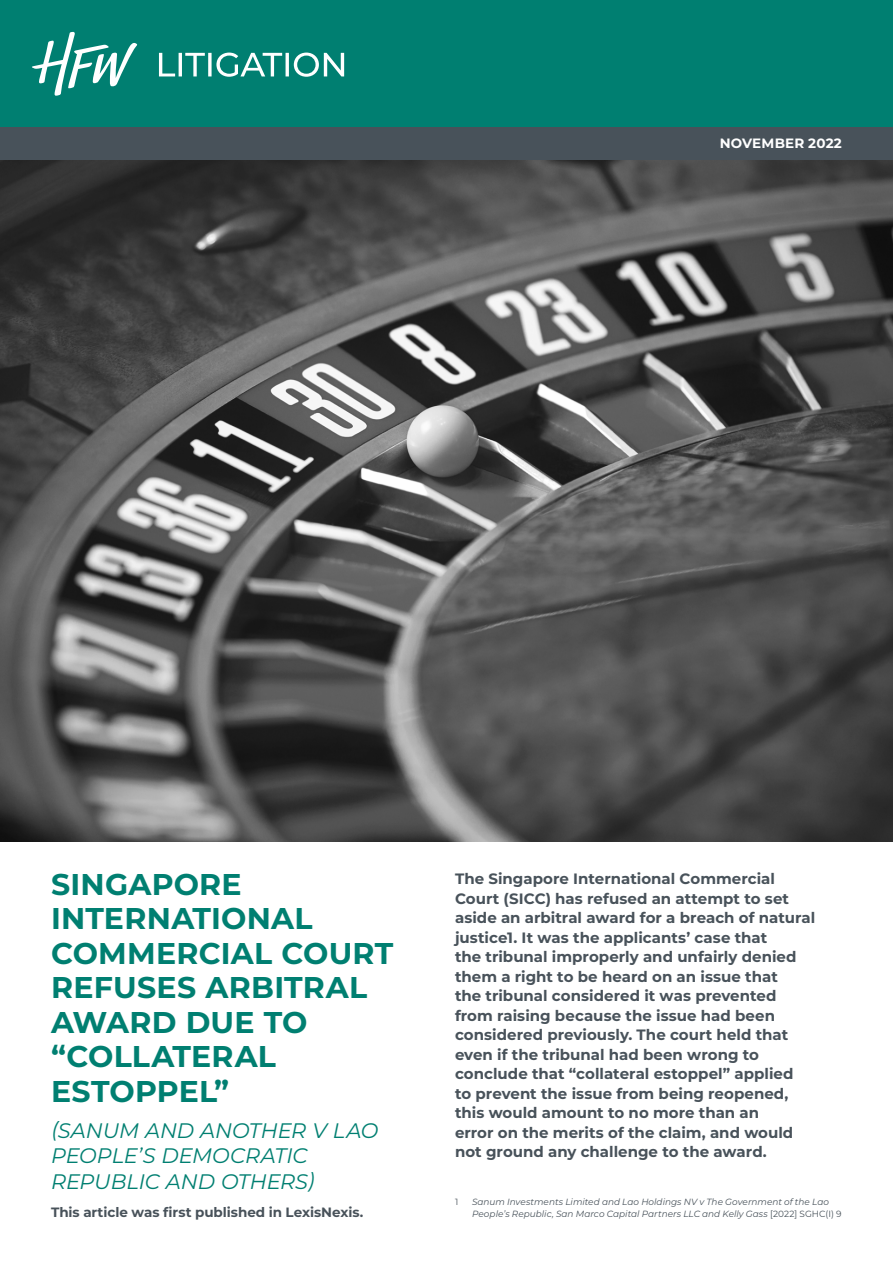
<style>
.page{position:relative;width:893px;height:1263px;background:#fff}
.page>*{position:absolute;margin:0;border:0;box-sizing:border-box;transform-origin:0 0}
.t1{font:700 30px/34.5px "Montserrat";letter-spacing:.01em;color:#007f71}
.t2{font:italic 21px/25.5px "Montserrat";letter-spacing:-.005em;color:#007f71}
.t3{font:700 15px/19.5px "Montserrat";color:#48525a}
.t4{font:700 13.5px "Montserrat";color:#48525a}
.t5{font:700 13.5px "Montserrat";letter-spacing:.015em;color:#fff}
.t6{font:italic 9px/12px "Montserrat";letter-spacing:.005em;color:#48525a}
.t7{font:9px "Montserrat";color:#48525a}
.s1{font-style:normal}
</style>
<div class="page">
<div style="left:0;top:0;width:893px;height:128px;background:#007f71"></div>
<img style="left:0;top:160px;width:893px;height:682px">
<svg style="left:32px;top:32px;width:312px;height:64px"></svg>
<div style="left:0;top:128px;width:893px;height:32px;background:#48525a"></div>
<p class="t5" style="left:720px;top:134px;width:124px">NOVEMBER 2022</p>
<h1 class="t1" style="left:51px;top:865px;width:344px">SINGAPORE<br>INTERNATIONAL<br>COMMERCIAL COURT<br>REFUSES ARBITRAL<br>AWARD DUE TO “COLLATERAL<br>ESTOPPEL”</h1>
<h2 class="t2" style="left:51px;top:1117px;width:329px">(SANUM AND ANOTHER V LAO<br>PEOPLE’S DEMOCRATIC<br>REPUBLIC AND OTHERS)</h2>
<p class="t4" style="left:51px;top:1203px;width:314px">This article was first published in LexisNexis.</p>
<p class="t3" style="left:455px;top:868px;width:362px">The Singapore International Commercial Court (SICC) has refused an attempt to set aside an arbitral award for a breach of natural justice1. It was the applicants’ case that<br>the tribunal improperly and unfairly denied them a right to be heard on an issue that<br>the tribunal considered it was prevented from raising because the issue had been considered previously. The court held that even if the tribunal had been wrong to conclude that “collateral estoppel” applied<br>to prevent the issue from being reopened, this would amount to no more than an<br>error on the merits of the claim, and would not ground any challenge to the award.</p>
<p class="t7" style="left:455px;top:1196px;width:5px">1</p>
<p class="t6" style="left:472px;top:1196px;width:371px">Sanum Investments Limited and Lao Holdings NV v The Government of the Lao<br>People’s Republic, San Marco Capital Partners LLC and Kelly Gass <span class="s1">[2022] SGHC(I) 9</span></p>
</div>
